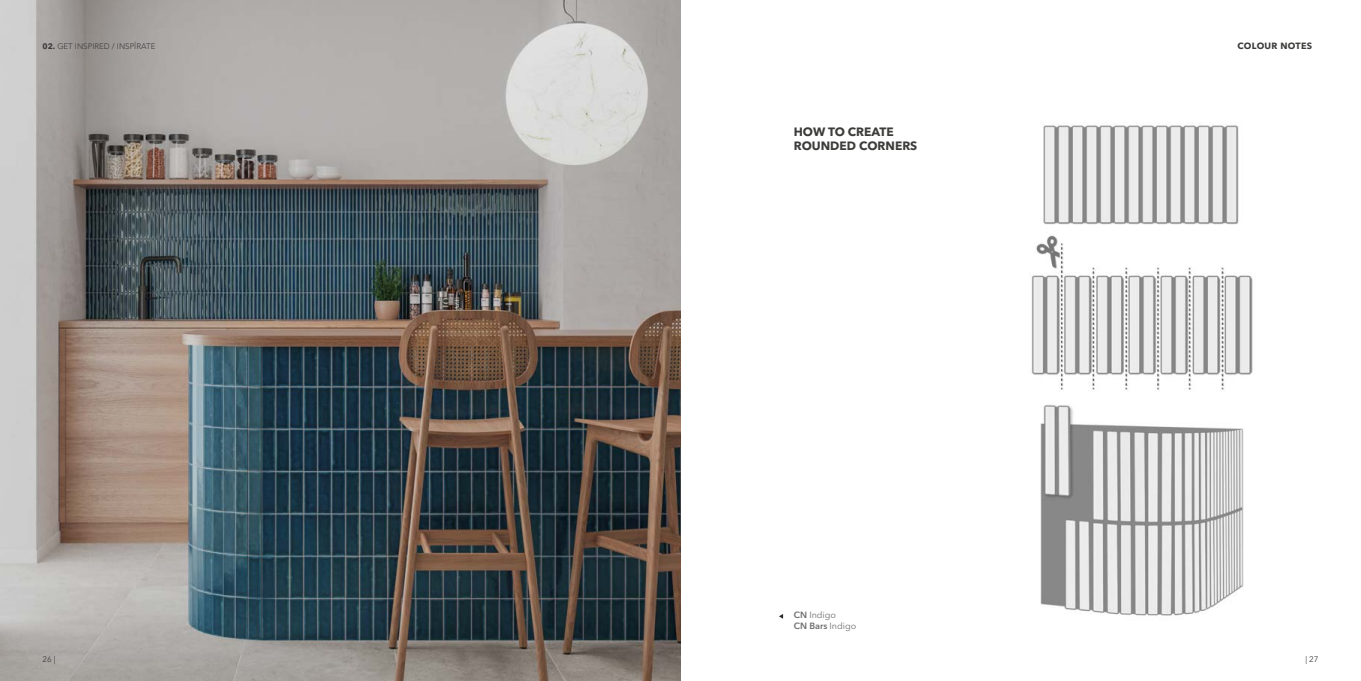
<style>
.page{position:relative;width:1361px;height:681px;background:#fff}
.page>*{position:absolute;margin:0;border:0;box-sizing:border-box;transform-origin:0 0}
.t1{font:700 12px "Avenir Next LT Pro";color:#3c3c3b}
.t2{font:600 9px "Avenir Next LT Pro";color:#706f6f}
.t3{font:700 9px "Avenir Next LT Pro";letter-spacing:.035em;color:#3c3c3b}
.t4{font:9px "Avenir Next LT Pro";color:#706f6f}
.t5{font:300 8px "Avenir LT Std";color:#3c3c3b}
.t6{font:8px "Avenir Next LT Pro";color:#3a3938}
.s1{font-family:"Avenir Next LT Pro";font-weight:700}
.s2{font-weight:600}
.s3{font-weight:400}
</style>
<div class="page">
<img style="left:0;top:0;width:680px;height:680px">
<svg style="left:779px;top:614px;width:4px;height:4px"></svg>
<img style="left:1031px;top:125px;width:222px;height:491px">
<p class="t5" style="left:43px;top:41px;width:114px"><span class="s1">02.</span> GET INSPIRED / INSPÍRATE</p>
<p class="t3" style="left:1237px;top:41px;width:76px">COLOUR NOTES</p>
<p class="t1" style="left:794px;top:124px;width:101px">HOW TO CREATE</p>
<p class="t1" style="left:794px;top:139px;width:125px">ROUNDED CORNERS</p>
<p class="t4" style="left:794px;top:609px;width:44px"><span class="s2">CN</span> Indigo</p>
<p class="t2" style="left:794px;top:620px;width:64px">CN Bars <span class="s3">Indigo</span></p>
<p class="t6" style="left:43px;top:654px;width:15px">26 |</p>
<p class="t6" style="left:1305px;top:654px;width:15px">| 27</p>
</div>
